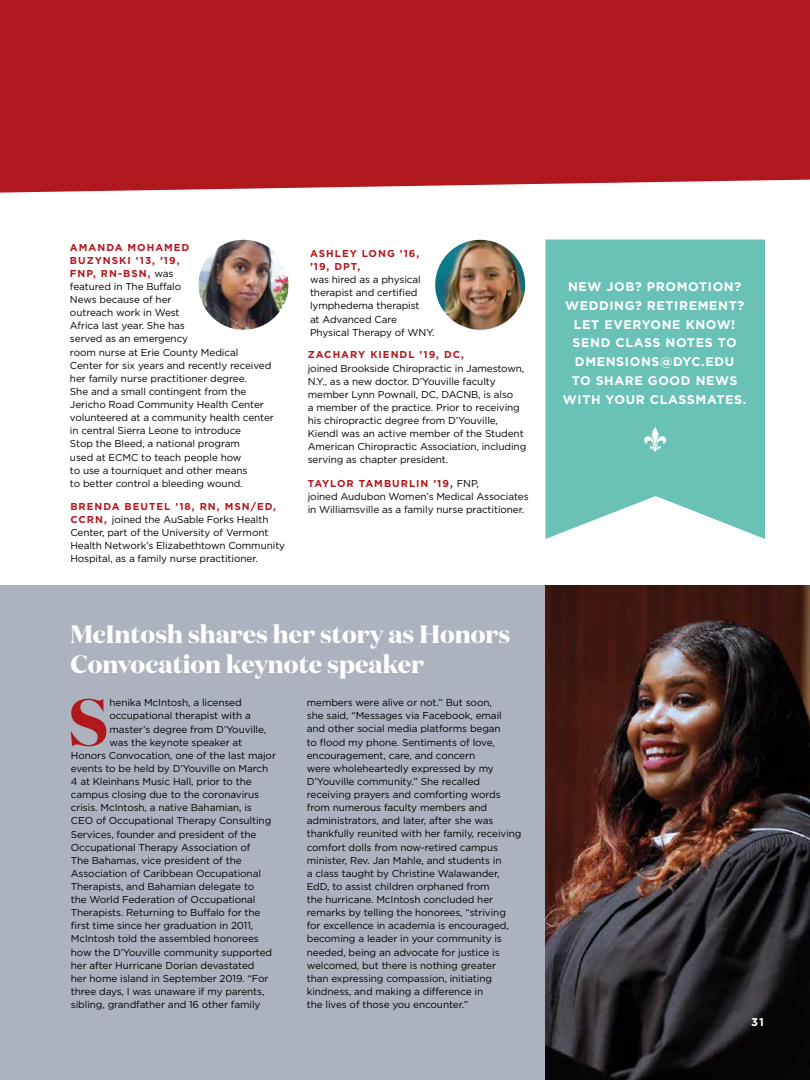
<style>
.page{position:relative;width:810px;height:1080px;background:#fff}
.page>*{position:absolute;margin:0;border:0;box-sizing:border-box;transform-origin:0 0}
.t1{font:700 66.25px "Domaine Display";color:#b1181e}
.t2{font:700 25px/30px "Domaine Display";color:#fff}
.t3{font:700 12.5px/18.8px "Gotham";letter-spacing:.05em;color:#fff;text-align:center}
.t4{font:700 11.25px "Gotham";color:#fff}
.t5{font:10px/13.1px "Gotham";letter-spacing:-.01em;color:#000}
.t6{font:700 10px/13.1px "Gotham";letter-spacing:.1em;color:#b1181e}
.s1{font-weight:700;color:#b1181e}
</style>
<div class="page">
<div style="left:1px;top:585px;width:809px;height:495px;background:#acb3be"></div>
<img style="left:435px;top:240px;width:90px;height:90px;border-radius:45px">
<img style="left:545px;top:585px;width:265px;height:495px">
<img style="left:199px;top:240px;width:90px;height:90px;border-radius:45px">
<div style="left:0;top:0;width:810px;height:193px;background:#b1181e"></div>
<svg style="left:545px;top:240px;width:220px;height:299px;background:#75c6bc"></svg>
<svg style="left:644px;top:427px;width:22px;height:25px"></svg>
<p class="t5" style="left:70px;top:240px;width:205px"><span class="s1">AMANDA MOHAMED<br>BUZYNSKI ’13, ’19,<br>FNP, RN-BSN,</span> was<br>featured in The Buffalo<br>News because of her<br>outreach work in West<br>Africa last year. She has<br>served as an emergency<br>room nurse at Erie County Medical<br>Center for six years and recently received her family nurse practitioner degree.<br>She and a small contingent from the<br>Jericho Road Community Health Center volunteered at a community health center in central Sierra Leone to introduce<br>Stop the Bleed, a national program<br>used at ECMC to teach people how<br>to use a tourniquet and other means<br>to better control a bleeding wound.</p>
<p class="t5" style="left:70px;top:499px;width:216px"><span class="s1">BRENDA BEUTEL ’18, RN, MSN/ED, CCRN,</span> joined the AuSable Forks Health Center, part of the University of Vermont Health Network’s Elizabethtown Community Hospital, as a family nurse practitioner.</p>
<p class="t6" style="left:310px;top:247px;width:111px">ASHLEY LONG ’16, ’19, DPT,</p>
<p class="t5" style="left:310px;top:273px;width:126px">was hired as a physical therapist and certified lymphedema therapist<br>at Advanced Care<br>Physical Therapy of WNY.</p>
<p class="t6" style="left:308px;top:348px;width:158px">ZACHARY KIENDL ’19, DC,</p>
<p class="t5" style="left:308px;top:361px;width:220px">joined Brookside Chiropractic in Jamestown, N.Y., as a new doctor. D’Youville faculty member Lynn Pownall, DC, DACNB, is also<br>a member of the practice. Prior to receiving his chiropractic degree from D’Youville, Kiendl was an active member of the Student American Chiropractic Association, including serving as chapter president.</p>
<p class="t5" style="left:308px;top:477px;width:222px"><span class="s1">TAYLOR TAMBURLIN ’19,</span> FNP,<br>joined Audubon Women’s Medical Associates in Williamsville as a family nurse practitioner.</p>
<h2 class="t2" style="left:70px;top:619px;width:441px">McIntosh shares her story as Honors<br>Convocation keynote speaker</h2>
<h1 class="t1" style="left:69px;top:679px;width:41px">S</h1>
<p class="t5" style="left:109px;top:696px;width:134px">henika McIntosh, a licensed</p>
<p class="t5" style="left:109px;top:709px;width:143px">occupational therapist with a</p>
<p class="t5" style="left:109px;top:722px;width:158px">master’s degree from D’Youville,</p>
<p class="t5" style="left:109px;top:735px;width:134px">was the keynote speaker at</p>
<p class="t5" style="left:71px;top:749px;width:207px">Honors Convocation, one of the last major</p>
<p class="t5" style="left:71px;top:762px;width:199px">events to be held by D’Youville on March</p>
<p class="t5" style="left:71px;top:775px;width:182px">4 at Kleinhans Music Hall, prior to the</p>
<p class="t5" style="left:71px;top:788px;width:190px">campus closing due to the coronavirus</p>
<p class="t5" style="left:71px;top:801px;width:182px">crisis. McIntosh, a native Bahamian, is</p>
<p class="t5" style="left:71px;top:814px;width:202px">CEO of Occupational Therapy Consulting</p>
<p class="t5" style="left:71px;top:827px;width:187px">Services, founder and president of the</p>
<p class="t5" style="left:71px;top:840px;width:181px">Occupational Therapy Association of</p>
<p class="t5" style="left:71px;top:853px;width:172px">The Bahamas, vice president of the</p>
<p class="t5" style="left:71px;top:867px;width:192px">Association of Caribbean Occupational</p>
<p class="t5" style="left:71px;top:880px;width:185px">Therapists, and Bahamian delegate to</p>
<p class="t5" style="left:71px;top:893px;width:186px">the World Federation of Occupational</p>
<p class="t5" style="left:71px;top:906px;width:191px">Therapists. Returning to Buffalo for the</p>
<p class="t5" style="left:71px;top:919px;width:184px">first time since her graduation in 2011,</p>
<p class="t5" style="left:71px;top:932px;width:189px">McIntosh told the assembled honorees</p>
<p class="t5" style="left:71px;top:945px;width:203px">how the D’Youville community supported</p>
<p class="t5" style="left:71px;top:958px;width:185px">her after Hurricane Dorian devastated</p>
<p class="t5" style="left:71px;top:972px;width:199px">her home island in September 2019. “For</p>
<p class="t5" style="left:71px;top:985px;width:195px">three days, I was unaware if my parents,</p>
<p class="t5" style="left:71px;top:998px;width:191px">sibling, grandfather and 16 other family</p>
<p class="t5" style="left:307px;top:696px;width:216px">members were alive or not.” But soon,<br>she said, “Messages via Facebook, email and other social media platforms began<br>to flood my phone. Sentiments of love, encouragement, care, and concern<br>were wholeheartedly expressed by my D’Youville community.” She recalled receiving prayers and comforting words from numerous faculty members and administrators, and later, after she was thankfully reunited with her family, receiving comfort dolls from now-retired campus minister, Rev. Jan Mahle, and students in<br>a class taught by Christine Walawander, EdD, to assist children orphaned from<br>the hurricane. McIntosh concluded her remarks by telling the honorees, “striving for excellence in academia is encouraged, becoming a leader in your community is needed, being an advocate for justice is welcomed, but there is nothing greater<br>than expressing compassion, initiating kindness, and making a difference in<br>the lives of those you encounter.”</p>
<p class="t3" style="left:563px;top:277px;width:185px">NEW JOB? PROMOTION?<br>WEDDING? RETIREMENT?<br>LET EVERYONE KNOW!<br>SEND CLASS NOTES TO<br>DMENSIONS@DYC.EDU<br>TO SHARE GOOD NEWS<br>WITH YOUR CLASSMATES.</p>
<p class="t4" style="left:751px;top:1016px;width:14px">31</p>
</div>
